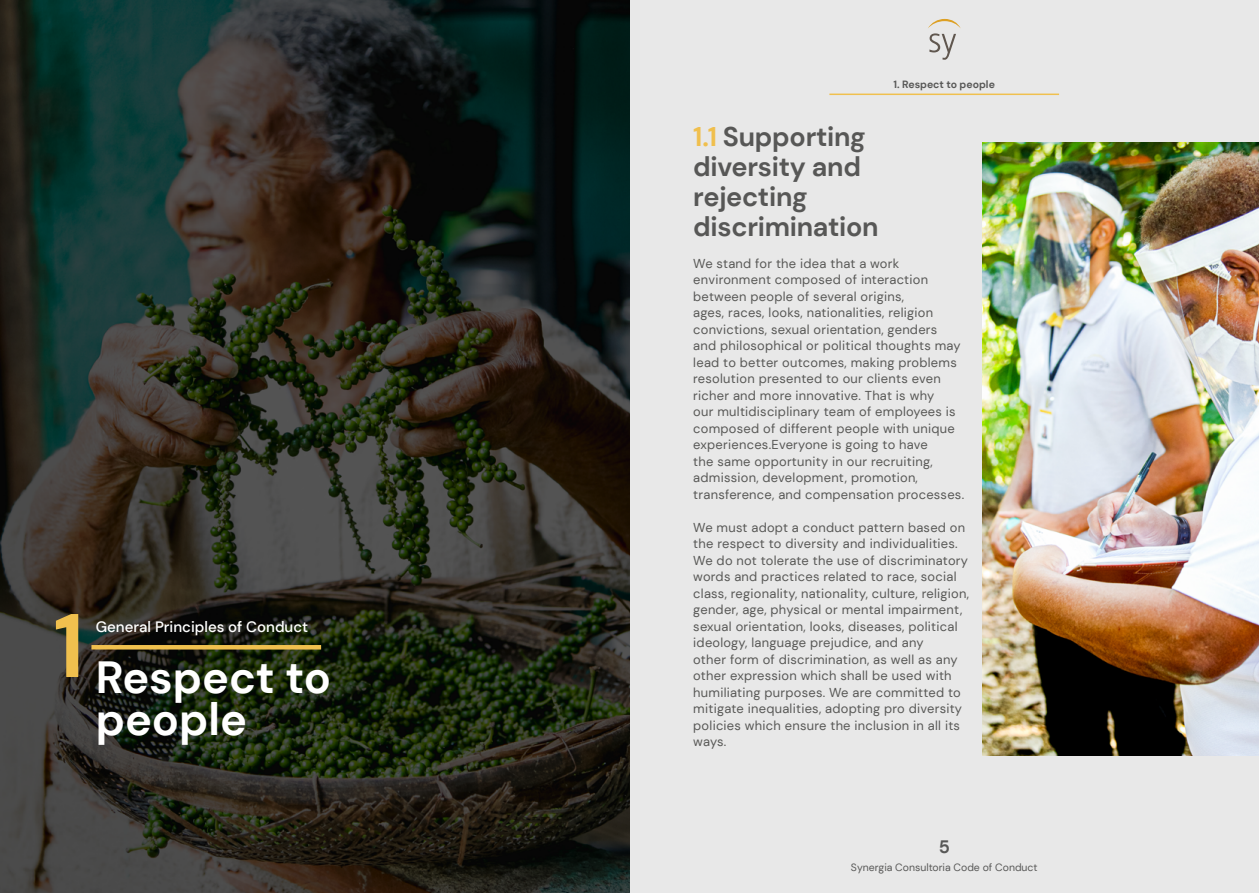
<style>
.page{position:relative;width:1259px;height:893px;background:#e8e8e8}
.page>*{position:absolute;margin:0;border:0;box-sizing:border-box;transform-origin:0 0}
.t1{font:700 45px/42px "DM Sans";color:#fff}
.t2{font:700 27px/30px "DM Sans";letter-spacing:-.01em;color:#575756}
.t3{font:700 18px "DM Sans";color:#585857}
.t4{font:500 15px "DM Sans";color:#fff}
.t5{font:12.9px/16.5px "DM Sans";letter-spacing:.02em;color:#585856}
.t6{font:10.5px "DM Sans";color:#585857}
.t7{font:700 10.5px "DM Sans";color:#575756}
.s1{color:#f0bf4d}
</style>
<div class="page">
<svg style="left:928px;top:19px;width:32px;height:41px"></svg>
<hr style="left:829px;top:94px;width:230px;height:1px;background:#f0c04e">
<img style="left:0;top:0;width:629px;height:893px">
<hr style="left:91px;top:645px;width:230px;height:4px;background:#f0c04e">
<img style="left:982px;top:142px;width:277px;height:614px">
<h1 class="t1" style="left:96px;top:656px;width:237px;text-indent:-42px"><sup>1</sup> Respect to people</h1>
<p class="t4" style="left:96px;top:617px;width:214px">General Principles of Conduct</p>
<h2 class="t2" style="left:693px;top:121px;width:187px"><span class="s1">1.1</span> Supporting diversity and rejecting discrimination</h2>
<p class="t7" style="left:893px;top:77px;width:103px">1. Respect to people</p>
<p class="t5" style="left:693px;top:255px;width:272px">We stand for the idea that a work environment composed of interaction between people of several origins,<br>ages, races, looks, nationalities, religion convictions, sexual orientation, genders<br>and philosophical or political thoughts may lead to better outcomes, making problems resolution presented to our clients even richer and more innovative. That is why<br>our multidisciplinary team of employees is composed of different people with unique experiences.Everyone is going to have<br>the same opportunity in our recruiting, admission, development, promotion, transference, and compensation processes.</p>
<p class="t5" style="left:693px;top:519px;width:277px">We must adopt a conduct pattern based on the respect to diversity and individualities.<br>We do not tolerate the use of discriminatory words and practices related to race, social class, regionality, nationality, culture, religion, gender, age, physical or mental impairment, sexual orientation, looks, diseases, political ideology, language prejudice, and any<br>other form of discrimination, as well as any other expression which shall be used with humiliating purposes. We are committed to mitigate inequalities, adopting pro diversity policies which ensure the inclusion in all its ways.</p>
<h3 class="t3" style="left:938px;top:835px;width:13px">5</h3>
<p class="t6" style="left:851px;top:861px;width:188px">Synergia Consultoria Code of Conduct</p>
</div>
